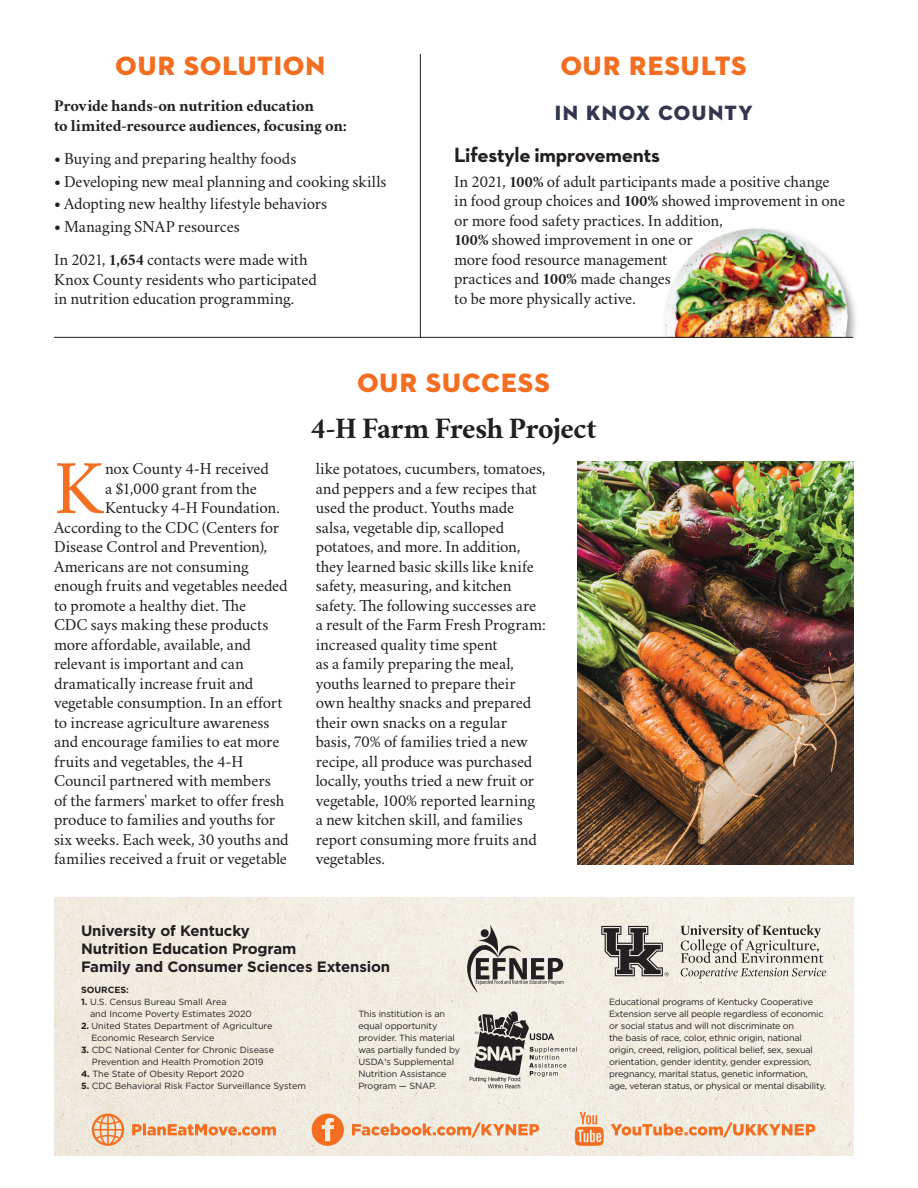
<style>
.page{position:relative;width:918px;height:1188px;background:#fff}
.page>*{position:absolute;margin:0;border:0;box-sizing:border-box;transform-origin:0 0}
.Body{font:75.45px "Crimson";color:#f36e21}
.Headline{font:700 30px "Crimson";letter-spacing:-.02em;color:#231f20}
.Section_Heading{font:27px "Neutraface 2 Display Titling";letter-spacing:.04em;color:#f36e21}
.Subhead{font:700 21px "Neutraface 2 Text";letter-spacing:-.015em;color:#231f20}
.Body_Front{font:21px "Neutraface 2 Display Titling";letter-spacing:.07em;color:#31374e}
.Body-2{font:16.5px/19.5px "Crimson";letter-spacing:-.01em;color:#231f20}
.Body_Front-2{font:16.5px/19.5px "Crimson";letter-spacing:-.01em;color:#231f20}
.Body_Front-3{font:700 16.5px/19.5px "Crimson";letter-spacing:-.01em;color:#231f20}
.Body-3{font:16.5px "Crimson";letter-spacing:.01em;color:#231f20}
.Credit_box_heading{font:700 15px "Gotham";letter-spacing:-.01em;color:#231f20}
.Sources{font:9px/12px "Gotham";letter-spacing:-.02em;color:#231f20}
.Sources-2{font:9px/12px "Gotham";color:#231f20}
.Sources-3{font:700 9px "Gotham";color:#231f20}
.s1{font-weight:700}
</style>
<div class="page">
<img style="left:54px;top:897px;width:799px;height:259px">
<img style="left:663px;top:227px;width:193px;height:110px">
<hr style="left:420px;top:54px;width:1px;height:283px;background:#231f20">
<hr style="left:54px;top:337px;width:799px;height:1px;background:#231f20">
<svg style="left:601px;top:926px;width:68px;height:50px;background:#8d8984"></svg>
<svg style="left:680px;top:924px;width:146px;height:55px;background:#cfcbc3"></svg>
<svg style="left:312px;top:1114px;width:32px;height:32px"></svg>
<svg style="left:352px;top:1123px;width:187px;height:14px;background:#f1b791"></svg>
<svg style="left:132px;top:1124px;width:144px;height:12px;background:#f0ab7e"></svg>
<svg style="left:92px;top:1114px;width:32px;height:32px"></svg>
<svg style="left:611px;top:1123px;width:204px;height:14px;background:#f1b891"></svg>
<svg style="left:575px;top:1112px;width:29px;height:34px"></svg>
<svg style="left:470px;top:1011px;width:107px;height:77px;background:#b7b3ac"></svg>
<svg style="left:467px;top:924px;width:96px;height:68px;background:#bebab3"></svg>
<img style="left:577px;top:462px;width:276px;height:402px">
<p class="Section_Heading" style="left:115px;top:49px;width:211px">OUR SOLUTION</p>
<p class="Section_Heading" style="left:561px;top:49px;width:187px">OUR RESULTS</p>
<p class="Body_Front-3" style="left:54px;top:96px;width:295px">Provide hands-on nutrition education<br>to limited-resource audiences, focusing on:</p>
<p class="Body_Front-2" style="left:54px;top:148px;width:244px"><span class="s1">•</span> Buying and preparing healthy foods</p>
<p class="Body_Front-2" style="left:54px;top:170px;width:334px"><span class="s1">•</span> Developing new meal planning and cooking skills</p>
<p class="Body_Front-2" style="left:54px;top:193px;width:275px"><span class="s1">•</span> Adopting new healthy lifestyle behaviors</p>
<p class="Body_Front-2" style="left:54px;top:216px;width:187px"><span class="s1">•</span> Managing SNAP resources</p>
<p class="Body_Front-2" style="left:54px;top:249px;width:264px">In 2021, <span class="s1">1,654</span> contacts were made with<br>Knox County residents who participated in nutrition education programming.</p>
<p class="Body_Front" style="left:555px;top:99px;width:199px">IN KNOX COUNTY</p>
<p class="Subhead" style="left:454px;top:142px;width:207px">Lifestyle improvements</p>
<p class="Body_Front-2" style="left:454px;top:171px;width:393px">In 2021, <span class="s1">100%</span> of adult participants made a positive change in food group choices and <span class="s1">100%</span> showed improvement in one or more food safety practices. In addition,<br><span class="s1">100%</span> showed improvement in one or<br>more food resource management<br>practices and <span class="s1">100%</span> made changes<br>to be more physically active.</p>
<p class="Section_Heading" style="left:357px;top:366px;width:194px">OUR SUCCESS</p>
<p class="Body" style="left:54px;top:437px;width:51px">K</p>
<p class="Body-2" style="left:105px;top:458px;width:165px">nox County 4-H received</p>
<p class="Body-3" style="left:105px;top:477px;width:153px">a $1,000 grant from the</p>
<p class="Body-2" style="left:105px;top:497px;width:176px">Kentucky 4-H Foundation.</p>
<p class="Body-2" style="left:54px;top:516px;width:227px">According to the CDC (Centers for</p>
<p class="Body-2" style="left:54px;top:536px;width:215px">Disease Control and Prevention),</p>
<p class="Body-2" style="left:54px;top:555px;width:196px">Americans are not consuming</p>
<p class="Body-2" style="left:54px;top:575px;width:235px">enough fruits and vegetables needed</p>
<p class="Body-2" style="left:54px;top:594px;width:194px">to promote a healthy diet. The</p>
<p class="Body-2" style="left:54px;top:614px;width:216px">CDC says making these products</p>
<p class="Body-2" style="left:54px;top:633px;width:199px">more affordable, available, and</p>
<p class="Body-2" style="left:54px;top:653px;width:191px">relevant is important and can</p>
<p class="Body-2" style="left:54px;top:672px;width:201px">dramatically increase fruit and</p>
<p class="Body-2" style="left:54px;top:692px;width:230px">vegetable consumption. In an effort</p>
<p class="Body-2" style="left:54px;top:711px;width:217px">to increase agriculture awareness</p>
<p class="Body-2" style="left:54px;top:731px;width:227px">and encourage families to eat more</p>
<p class="Body-2" style="left:54px;top:750px;width:191px">fruits and vegetables, the 4-H</p>
<p class="Body-2" style="left:54px;top:770px;width:218px">Council partnered with members</p>
<p class="Body-2" style="left:54px;top:789px;width:232px">of the farmers' market to offer fresh</p>
<p class="Body-2" style="left:54px;top:809px;width:223px">produce to families and youths for</p>
<p class="Body-2" style="left:54px;top:828px;width:236px">six weeks. Each week, 30 youths and</p>
<p class="Body-2" style="left:54px;top:848px;width:235px">families received a fruit or vegetable</p>
<p class="Headline" style="left:311px;top:406px;width:287px">4-H Farm Fresh Project</p>
<p class="Body-2" style="left:316px;top:458px;width:232px">like potatoes, cucumbers, tomatoes, and peppers and a few recipes that used the product. Youths made salsa, vegetable dip, scalloped potatoes, and more. In addition, they learned basic skills like knife safety, measuring, and kitchen safety. The following successes are a result of the Farm Fresh Program: increased quality time spent<br>as a family preparing the meal, youths learned to prepare their own healthy snacks and prepared their own snacks on a regular basis, 70% of families tried a new recipe, all produce was purchased locally, youths tried a new fruit or vegetable, 100% reported learning a new kitchen skill, and families report consuming more fruits and vegetables.</p>
<p class="Credit_box_heading" style="left:81px;top:921px;width:170px">University of Kentucky</p>
<p class="Credit_box_heading" style="left:81px;top:939px;width:217px">Nutrition Education Program</p>
<p class="Credit_box_heading" style="left:81px;top:957px;width:311px">Family and Consumer Sciences Extension</p>
<p class="Sources" style="left:358px;top:1007px;width:103px">This institution is an equal opportunity provider. This material was partially funded by<br>USDA's Supplemental<br>Nutrition Assistance<br>Program — SNAP.</p>
<p class="Sources-3" style="left:81px;top:984px;width:49px">SOURCES:</p>
<p class="Sources-2" style="left:90px;top:996px;width:163px;text-indent:-9px"><span class="s1">1.</span> U.S. Census Bureau Small Area<br>and Income Poverty Estimates 2020</p>
<p class="Sources-2" style="left:91px;top:1020px;width:183px;text-indent:-10px"><span class="s1">2.</span> United States Department of Agriculture<br>Economic Research Service</p>
<p class="Sources-2" style="left:81px;top:1044px;width:195px;text-align:center"><span class="s1">3.</span> CDC National Center for Chronic Disease<br>Prevention and Health Promotion 2019</p>
<p class="Sources-2" style="left:81px;top:1068px;width:165px"><span class="s1">4.</span> The State of Obesity Report 2020</p>
<p class="Sources-2" style="left:81px;top:1080px;width:226px"><span class="s1">5.</span> CDC Behavioral Risk Factor Surveillance System</p>
<p class="Sources" style="left:609px;top:996px;width:219px">Educational programs of Kentucky Cooperative Extension serve all people regardless of economic or social status and will not discriminate on<br>the basis of race, color, ethnic origin, national origin, creed, religion, political belief, sex, sexual orientation, gender identity, gender expression, pregnancy, marital status, genetic information, age, veteran status, or physical or mental disability.</p>
</div>
